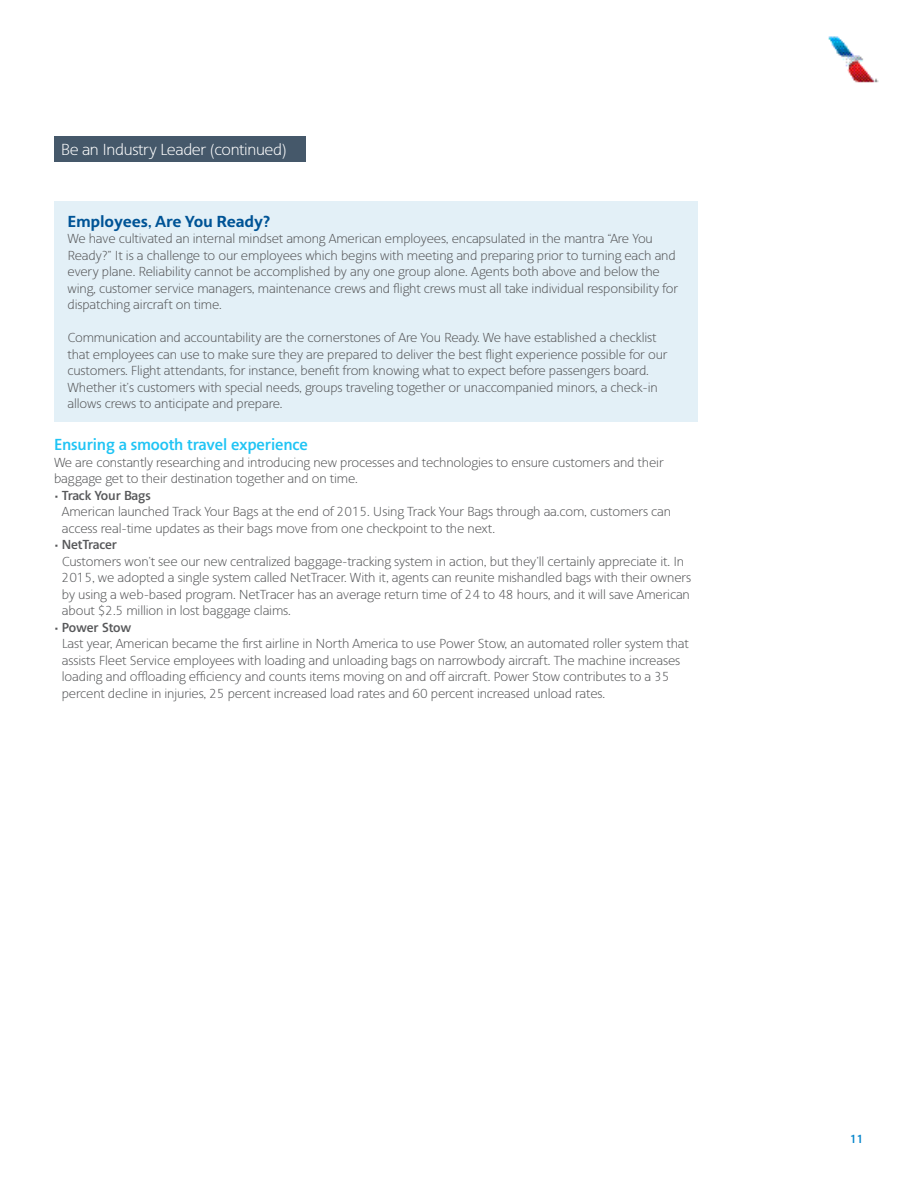
<style>
.page{position:relative;width:918px;height:1188px;background:#fff}
.page>*{position:absolute;margin:0;border:0;box-sizing:border-box;transform-origin:0 0}
.t1{font:500 16.5px "American Sans";letter-spacing:-.01em;color:#20c4f4}
.t2{font:300 16.5px "American Sans";letter-spacing:-.02em;color:#fff}
.t3{font:700 16.5px "American Sans";letter-spacing:-.01em;color:#005496}
.t4{font:300 13.5px/16.5px "American Sans";letter-spacing:-.01em;color:#58595b}
.t5{font:500 12px "American Sans";color:#0083ca}
.s1{font-weight:500}
</style>
<div class="page">
<img style="left:828px;top:37px;width:51px;height:46px">
<div style="left:54px;top:136px;width:252px;height:26px;background:#45586a"></div>
<div style="left:54px;top:201px;width:644px;height:221px;background:#e3f0f7"></div>
<p class="t2" style="left:61px;top:141px;width:228px">Be an Industry Leader (continued)</p>
<p class="t3" style="left:68px;top:212px;width:204px">Employees, Are You Ready?</p>
<p class="t4" style="left:68px;top:231px;width:612px">We have cultivated an internal mindset among American employees, encapsulated in the mantra “Are You Ready?” It is a challenge to our employees which begins with meeting and preparing prior to turning each and every plane. Reliability cannot be accomplished by any one group alone. Agents both above and below the wing, customer service managers, maintenance crews and flight crews must all take individual responsibility for dispatching aircraft on time.</p>
<p class="t4" style="left:68px;top:330px;width:601px">Communication and accountability are the cornerstones of Are You Ready. We have established a checklist that employees can use to make sure they are prepared to deliver the best flight experience possible for our customers. Flight attendants, for instance, benefit from knowing what to expect before passengers board.<br>Whether it’s customers with special needs, groups traveling together or unaccompanied minors, a check-in allows crews to anticipate and prepare.</p>
<p class="t1" style="left:54px;top:435px;width:255px">Ensuring a smooth travel experience</p>
<p class="t4" style="left:54px;top:454px;width:611px">We are constantly researching and introducing new processes and technologies to ensure customers and their baggage get to their destination together and on time.</p>
<p class="t4" style="left:62px;top:487px;width:611px;text-indent:-8px"><span class="s1">• Track Your Bags<br></span>American launched Track Your Bags at the end of 2015. Using Track Your Bags through aa.com, customers can access real-time updates as their bags move from one checkpoint to the next.</p>
<p class="t4" style="left:62px;top:536px;width:631px;text-indent:-8px"><span class="s1">• NetTracer<br></span>Customers won’t see our new centralized baggage-tracking system in action, but they’ll certainly appreciate it. In 2015, we adopted a single system called NetTracer. With it, agents can reunite mishandled bags with their owners by using a web-based program. NetTracer has an average return time of 24 to 48 hours, and it will save American about $2.5 million in lost baggage claims.</p>
<p class="t4" style="left:62px;top:619px;width:629px;text-indent:-8px"><span class="s1">• Power Stow<br></span>Last year, American became the first airline in North America to use Power Stow, an automated roller system that assists Fleet Service employees with loading and unloading bags on narrowbody aircraft. The machine increases loading and offloading efficiency and counts items moving on and off aircraft. Power Stow contributes to a 35 percent decline in injuries, 25 percent increased load rates and 60 percent increased unload rates.</p>
<p class="t5" style="left:850px;top:1132px;width:16px">11</p>
</div>
